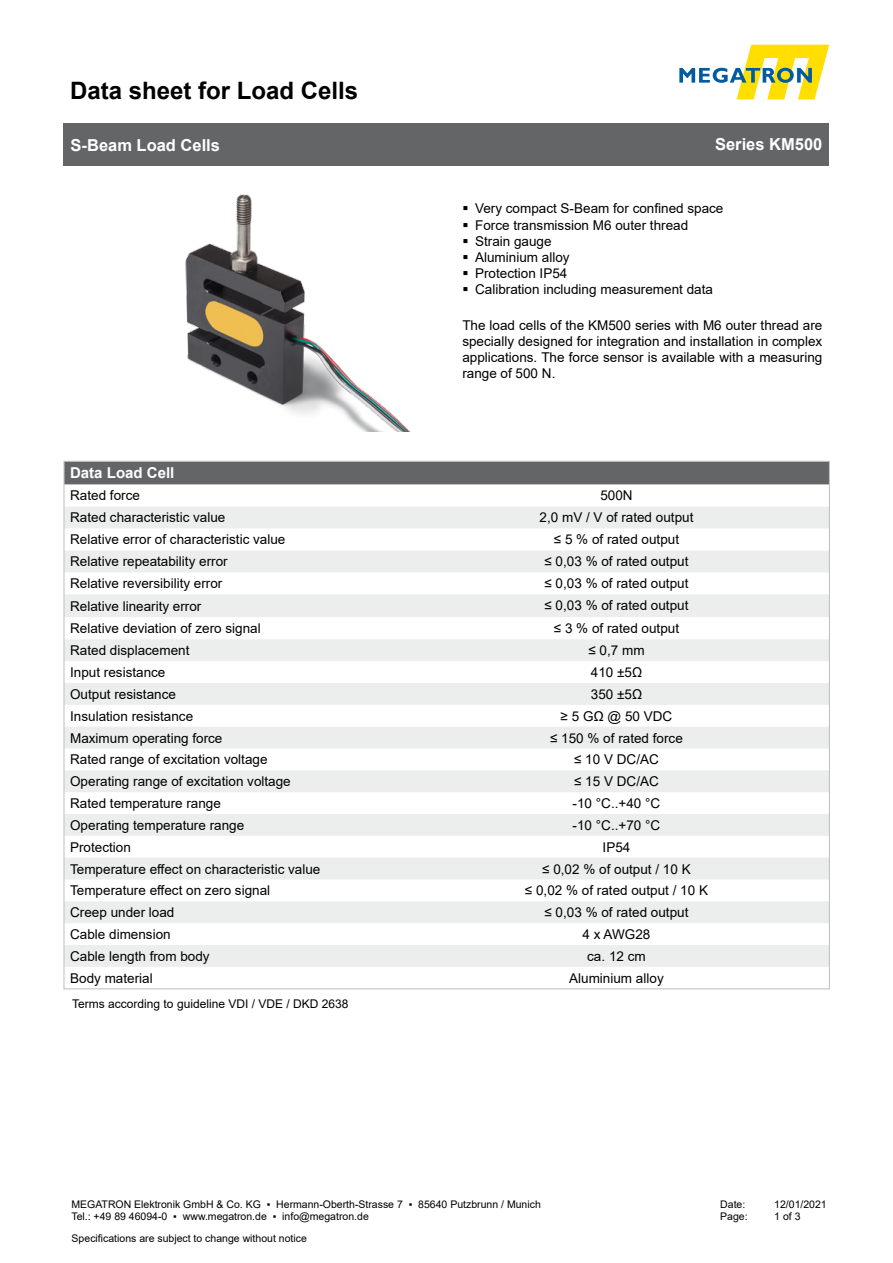
<style>
.page{position:relative;width:893px;height:1263px;background:#fff}
.page>*{position:absolute;margin:0;border:0;box-sizing:border-box;transform-origin:0 0}
.t1{font:700 24px "Arial";color:#000}
.t2{font:700 16.5px "Arial";color:#fff}
.t3{font:700 15px "Arial";color:#fff}
.t4{font:13.5px/16.2px "Arial";color:#000;text-align:justify}
.t5{font:12px "Arial";color:#000}
.t6{font:10.5px "Arial";color:#000}
</style>
<div class="page">
<svg style="left:679px;top:45px;width:150px;height:55px"></svg>
<div style="left:64px;top:123px;width:765px;height:43px;background:#646567"></div>
<div style="left:66px;top:463px;width:762px;height:21px;background:#646567"></div>
<svg style="left:66px;top:507px;width:762px;height:460px;fill:#eceded"></svg>
<img style="left:185px;top:194px;width:225px;height:237px">
<h1 class="t1" style="left:70px;top:73px;width:290px">Data sheet for Load Cells</h1>
<p class="t2" style="left:71px;top:133px;width:151px">S-Beam Load Cells</p>
<p class="t2" style="left:715px;top:133px;width:109px">Series KM500</p>
<p class="t4" style="left:475px;top:200px;width:250px">Very compact S-Beam for confined space</p>
<p class="t4" style="left:475px;top:217px;width:215px">Force transmission M6 outer thread</p>
<p class="t4" style="left:475px;top:233px;width:78px">Strain gauge</p>
<p class="t4" style="left:475px;top:249px;width:96px">Aluminium alloy</p>
<p class="t4" style="left:475px;top:265px;width:94px">Protection IP54</p>
<p class="t4" style="left:475px;top:281px;width:239px">Calibration including measurement data</p>
<p class="t4" style="left:462px;top:317px;width:362px">The load cells of the KM500 series with M6 outer thread are specially designed for integration and installation in complex applications. The force sensor is available with a measuring range of 500 N.</p>
<p class="t3" style="left:70px;top:463px;width:106px">Data Load Cell</p>
<p class="t4" style="left:70px;top:487px;width:71px">Rated force</p>
<p class="t4" style="left:600px;top:487px;width:34px">500N</p>
<p class="t4" style="left:70px;top:509px;width:157px">Rated characteristic value</p>
<p class="t4" style="left:540px;top:509px;width:155px">2,0 mV / V of rated output</p>
<p class="t4" style="left:70px;top:531px;width:217px">Relative error of characteristic value</p>
<p class="t4" style="left:554px;top:531px;width:127px">≤ 5 % of rated output</p>
<p class="t4" style="left:70px;top:553px;width:159px">Relative repeatability error</p>
<p class="t4" style="left:544px;top:553px;width:146px">≤ 0,03 % of rated output</p>
<p class="t4" style="left:70px;top:575px;width:154px">Relative reversibility error</p>
<p class="t4" style="left:544px;top:575px;width:146px">≤ 0,03 % of rated output</p>
<p class="t4" style="left:70px;top:598px;width:133px">Relative linearity error</p>
<p class="t4" style="left:544px;top:597px;width:146px">≤ 0,03 % of rated output</p>
<p class="t4" style="left:70px;top:620px;width:192px">Relative deviation of zero signal</p>
<p class="t4" style="left:554px;top:620px;width:127px">≤ 3 % of rated output</p>
<p class="t4" style="left:70px;top:642px;width:121px">Rated displacement</p>
<p class="t4" style="left:588px;top:642px;width:58px">≤ 0,7 mm</p>
<p class="t4" style="left:70px;top:664px;width:97px">Input resistance</p>
<p class="t4" style="left:591px;top:664px;width:53px">410 ±5Ω</p>
<p class="t4" style="left:70px;top:686px;width:107px">Output resistance</p>
<p class="t4" style="left:591px;top:686px;width:53px">350 ±5Ω</p>
<p class="t4" style="left:70px;top:708px;width:125px">Insulation resistance</p>
<p class="t4" style="left:561px;top:708px;width:113px">≥ 5 GΩ @ 50 VDC</p>
<p class="t4" style="left:70px;top:730px;width:154px">Maximum operating force</p>
<p class="t4" style="left:550px;top:730px;width:134px">≤ 150 % of rated force</p>
<p class="t4" style="left:70px;top:751px;width:199px">Rated range of excitation voltage</p>
<p class="t4" style="left:574px;top:751px;width:86px">≤ 10 V DC/AC</p>
<p class="t4" style="left:70px;top:773px;width:222px">Operating range of excitation voltage</p>
<p class="t4" style="left:574px;top:773px;width:86px">≤ 15 V DC/AC</p>
<p class="t4" style="left:70px;top:795px;width:152px">Rated temperature range</p>
<p class="t4" style="left:573px;top:795px;width:89px">-10 °C..+40 °C</p>
<p class="t4" style="left:70px;top:817px;width:176px">Operating temperature range</p>
<p class="t4" style="left:573px;top:817px;width:89px">-10 °C..+70 °C</p>
<p class="t4" style="left:70px;top:839px;width:62px">Protection</p>
<p class="t4" style="left:603px;top:839px;width:29px">IP54</p>
<p class="t4" style="left:70px;top:860px;width:252px">Temperature effect on characteristic value</p>
<p class="t4" style="left:542px;top:860px;width:150px">≤ 0,02 % of output / 10 K</p>
<p class="t4" style="left:70px;top:882px;width:202px">Temperature effect on zero signal</p>
<p class="t4" style="left:525px;top:882px;width:185px">≤ 0,02 % of rated output / 10 K</p>
<p class="t4" style="left:70px;top:904px;width:106px">Creep under load</p>
<p class="t4" style="left:544px;top:904px;width:146px">≤ 0,03 % of rated output</p>
<p class="t4" style="left:70px;top:926px;width:102px">Cable dimension</p>
<p class="t4" style="left:583px;top:926px;width:69px">4 x AWG28</p>
<p class="t4" style="left:70px;top:948px;width:141px">Cable length from body</p>
<p class="t4" style="left:587px;top:948px;width:60px">ca. 12 cm</p>
<p class="t4" style="left:70px;top:970px;width:84px">Body material</p>
<p class="t4" style="left:569px;top:970px;width:96px">Aluminium alloy</p>
<p class="t5" style="left:72px;top:995px;width:278px">Terms according to guideline VDI / VDE / DKD 2638</p>
<p class="t6" style="left:71px;top:1197px;width:471px">MEGATRON Elektronik GmbH &amp; Co. KG ▪ Hermann-Oberth-Strasse 7 ▪ 85640 Putzbrunn / Munich</p>
<p class="t6" style="left:71px;top:1209px;width:299px">Tel.: +49 89 46094-0 ▪ www.megatron.de ▪ info@megatron.de</p>
<p class="t6" style="left:72px;top:1231px;width:237px">Specifications are subject to change without notice</p>
<p class="t6" style="left:720px;top:1197px;width:27px">Date:</p>
<p class="t6" style="left:774px;top:1197px;width:54px">12/01/2021</p>
<p class="t6" style="left:720px;top:1209px;width:29px">Page:</p>
<p class="t6" style="left:774px;top:1209px;width:28px">1 of 3</p>
</div>
